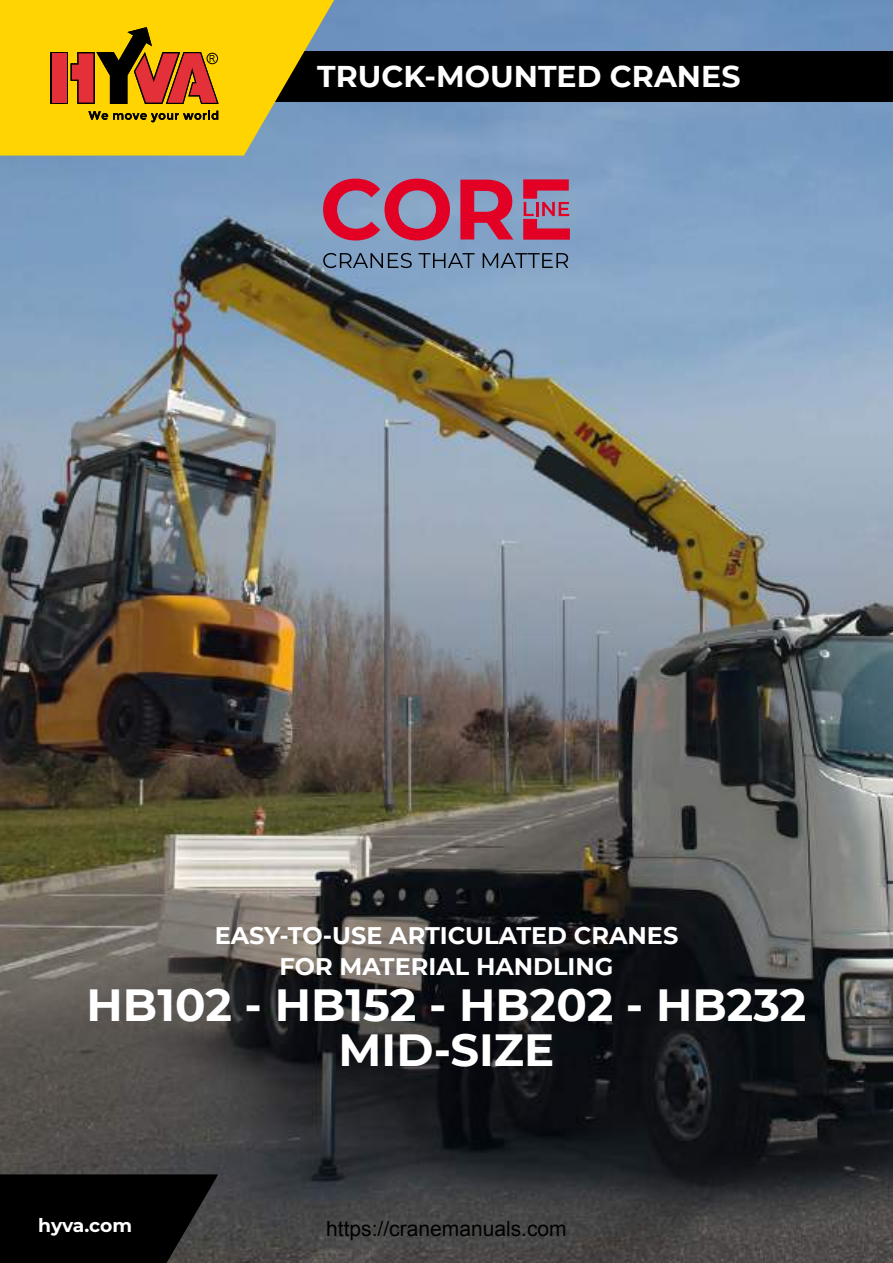
<style>
.page{position:relative;width:893px;height:1263px;background:#fff}
.page>*{position:absolute;margin:0;border:0;box-sizing:border-box;transform-origin:0 0}
.t1{font:700 45px/45px "Montserrat";color:#fff;text-align:center}
.t2{font:700 30px "Montserrat";color:#fff}
.t3{font:700 24px/31.5px "Montserrat";color:#fff;text-align:center}
.t4{font:700 18.75px "Montserrat";letter-spacing:-.01em;color:#fff}
</style>
<div class="page">
<img style="left:0;top:0;width:893px;height:1263px">
<div style="left:0;top:52px;width:893px;height:50px;background:#000"></div>
<svg style="left:0;top:1174px;width:218px;height:89px;background:#080808"></svg>
<svg style="left:0;top:0;width:334px;height:156px;background:#debf18"></svg>
<svg style="left:88px;top:111px;width:130px;height:11px"></svg>
<div style="left:51px;top:52px;width:17px;height:52px;background:#000"></div>
<div style="left:52px;top:53px;width:15px;height:50px;background:#e43038"></div>
<svg style="left:71px;top:27px;width:148px;height:77px;background:#be7410"></svg>
<svg style="left:523px;top:179px;width:47px;height:61px;background:#b84a6e"></svg>
<svg style="left:323px;top:253px;width:245px;height:15px;background:#637b97"></svg>
<svg style="left:323px;top:179px;width:190px;height:61px;background:#b25376"></svg>
<p class="t2" style="left:317px;top:55px;width:425px">TRUCK-MOUNTED CRANES</p>
<p class="t3" style="left:215px;top:918px;width:465px">EASY-TO-USE ARTICULATED CRANES<br>FOR MATERIAL HANDLING</p>
<h1 class="t1" style="left:87px;top:980px;width:721px">HB102 - HB152 - HB202 - HB232<br>MID-SIZE</h1>
<p class="t4" style="left:38px;top:1212px;width:95px">hyva.com</p>
</div>
